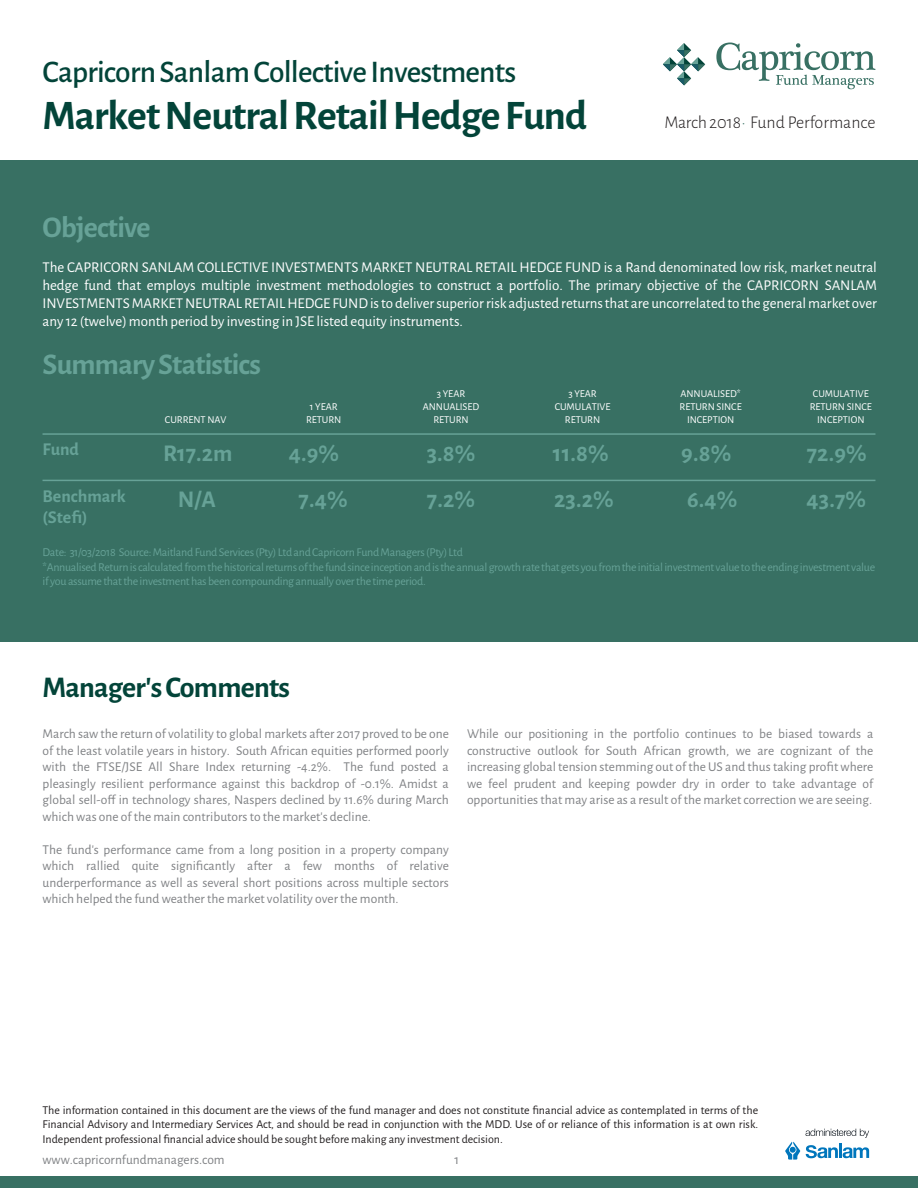
<style>
.page{position:relative;width:918px;height:1188px;background:#fff}
.page>*{position:absolute;margin:0;border:0;box-sizing:border-box;transform-origin:0 0}
.t1{font:700 42px "Alegreya Sans";letter-spacing:-.025em;color:#034439}
.t2{font:500 31.5px "Alegreya Sans";letter-spacing:-.025em;color:#034439}
.t3{font:700 30px "Alegreya Sans";letter-spacing:-.025em;color:#67a297}
.t4{font:700 30px "Alegreya Sans";letter-spacing:-.025em;color:#034439}
.t5{font:700 24px/46.3px "Alegreya Sans";letter-spacing:.005em;color:#67a297}
.t6{font:300 18px "Alegreya Sans";color:#231f20}
.t7{font:700 18px "Alegreya Sans";color:#67a297}
.t8{font:15px/18px "Alegreya Sans";letter-spacing:-.005em;color:#fff;text-align:justify}
.t9{font:13.5px/16.5px "Alegreya Sans";color:#808285;text-align:justify}
.t10{font:12px/14.4px "Alegreya Sans";color:#231f20;text-align:justify}
.t11{font:12px/14.4px "Alegreya Sans";letter-spacing:-.025em;color:#67a297}
.t12{font:10.5px/12.6px "Alegreya Sans";letter-spacing:-.005em;color:#fff;text-align:center}
.s1{color:#387063}
</style>
<div class="page">
<div style="left:1px;top:160px;width:917px;height:481px;background:#387063"></div>
<hr style="left:43px;top:433px;width:832px;height:2px;background:#67a297">
<hr style="left:43px;top:480px;width:832px;height:1px;background:#67a297">
<div style="left:1px;top:1177px;width:917px;height:11px;background:#387063"></div>
<hr style="left:839px;top:1144px;width:3px;height:14px;background:#0076bc">
<svg style="left:806px;top:1145px;width:63px;height:13px"></svg>
<svg style="left:785px;top:1142px;width:15px;height:18px"></svg>
<svg style="left:806px;top:1129px;width:63px;height:9px"></svg>
<svg style="left:716px;top:43px;width:159px;height:46px"></svg>
<svg style="left:663px;top:43px;width:42px;height:42px"></svg>
<h2 class="t2" style="left:43px;top:50px;width:475px">Capricorn Sanlam Collective Investments</h2>
<h1 class="t1" style="left:43px;top:85px;width:546px">Market Neutral Retail Hedge Fund</h1>
<h3 class="t3" style="left:43px;top:205px;width:109px">Objective</h3>
<h3 class="t6" style="left:664px;top:111px;width:213px">March 2018<span class="s1">•</span> Fund Performance</h3>
<p class="t8" style="left:43px;top:257px;width:836px">The CAPRICORN SANLAM COLLECTIVE INVESTMENTS MARKET NEUTRAL RETAIL HEDGE FUND is a Rand denominated low risk, market neutral hedge fund that employs multiple investment methodologies to construct a portfolio. The primary objective of the CAPRICORN SANLAM INVESTMENTS MARKET NEUTRAL RETAIL HEDGE FUND is to deliver superior risk adjusted returns that are uncorrelated to the general market over any 12 (twelve) month period by investing in JSE listed equity instruments.</p>
<h3 class="t3" style="left:43px;top:342px;width:220px">Summary Statistics</h3>
<p class="t12" style="left:680px;top:387px;width:64px">ANNUALISED*<br>RETURN SINCE<br>INCEPTION</p>
<h3 class="t5" style="left:681px;top:428px;width:58px">9.8%<br>6.4%</h3>
<p class="t12" style="left:810px;top:387px;width:64px">CUMULATIVE<br>RETURN SINCE<br>INCEPTION</p>
<h3 class="t5" style="left:807px;top:428px;width:62px">72.9%<br>43.7%</h3>
<p class="t11" style="left:43px;top:545px;width:834px">Date: 31/03/2018 Source: Maitland Fund Services (Pty) Ltd and Capricorn Fund Managers (Pty) Ltd<br>*Annualised Return is calculated from the historical returns of the fund since inception and is the annual growth rate that gets you from the initial investment value to the ending investment value if you assume that the investment has been compounding annually over the time period.</p>
<p class="t12" style="left:423px;top:387px;width:58px">3 YEAR<br>ANNUALISED<br>RETURN</p>
<p class="t12" style="left:555px;top:387px;width:57px">3 YEAR<br>CUMULATIVE<br>RETURN</p>
<p class="t12" style="left:306px;top:400px;width:37px">1 YEAR<br>RETURN</p>
<p class="t12" style="left:165px;top:412px;width:63px">CURRENT NAV</p>
<h3 class="t7" style="left:43px;top:437px;width:38px">Fund</h3>
<h3 class="t5" style="left:289px;top:428px;width:52px">4.9%</h3>
<h3 class="t5" style="left:427px;top:428px;width:50px">3.8%</h3>
<h3 class="t5" style="left:553px;top:428px;width:57px">11.8%</h3>
<h3 class="t5" style="left:163px;top:428px;width:71px">R17.2m</h3>
<h3 class="t7" style="left:43px;top:483px;width:85px">Benchmark</h3>
<h3 class="t5" style="left:299px;top:474px;width:50px">7.4%</h3>
<h3 class="t7" style="left:43px;top:504px;width:46px">(Stefi)</h3>
<h3 class="t5" style="left:427px;top:474px;width:50px">7.2%</h3>
<h3 class="t5" style="left:554px;top:474px;width:61px">23.2%</h3>
<h3 class="t5" style="left:178px;top:474px;width:39px">N/A</h3>
<h3 class="t4" style="left:43px;top:666px;width:249px">Manager's Comments</h3>
<p class="t9" style="left:43px;top:725px;width:408px">March saw the return of volatility to global markets after 2017 proved to be one of the least volatile years in history. South African equities performed poorly with the FTSE/JSE All Share Index returning -4.2%. The fund posted a pleasingly resilient performance against this backdrop of -0.1%. Amidst a global sell-off in technology shares, Naspers declined by 11.6% during March which was one of the main contributors to the market's decline.</p>
<p class="t9" style="left:43px;top:841px;width:408px">The fund's performance came from a long position in a property company which rallied quite significantly after a few months of relative underperformance as well as several short positions across multiple sectors which helped the fund weather the market volatility over the month.</p>
<p class="t9" style="left:467px;top:725px;width:408px">While our positioning in the portfolio continues to be biased towards a constructive outlook for South African growth, we are cognizant of the increasing global tension stemming out of the US and thus taking profit where we feel prudent and keeping powder dry in order to take advantage of opportunities that may arise as a result of the market correction we are seeing.</p>
<p class="t10" style="left:43px;top:1102px;width:717px">The information contained in this document are the views of the fund manager and does not constitute financial advice as contemplated in terms of the Financial Advisory and Intermediary Services Act, and should be read in conjunction with the MDD. Use of or reliance of this information is at own risk.<br>Independent professional financial advice should be sought before making any investment decision.</p>
<p class="t9" style="left:43px;top:1151px;width:184px">www.capricornfundmanagers.com</p>
<p class="t9" style="left:455px;top:1151px;width:6px">1</p>
</div>
